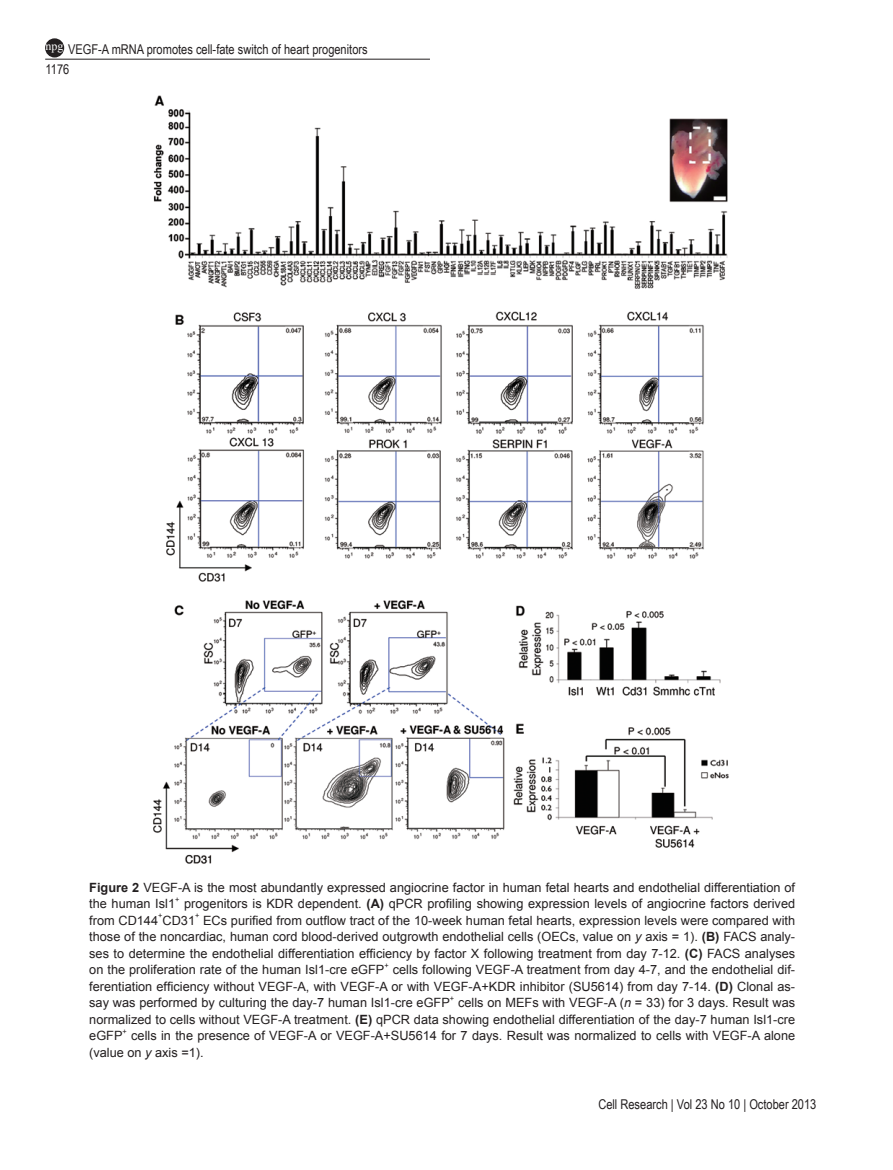
<style>
.page{position:relative;width:893px;height:1170px;background:#fff}
.page>*{position:absolute;margin:0;border:0;box-sizing:border-box;transform-origin:0 0}
.t1{font:13.5px/19.8px "Arial Narrow";color:#231f20}
.t2{font:12.75px/16.5px "Arial";color:#231f20}
.t3{font:12px "Times New Roman";color:#fff}
.t4{font:7.5px "Arial";color:#231f20}
.s1{font-weight:700}
.s2{font-style:italic}
</style>
<div class="page">
<hr style="left:45px;top:59px;width:385px;height:1px;background:#231f20">
<div style="left:46px;top:39px;width:17px;height:18px;background:#231f20;border-radius:50%"></div>
<div style="left:45px;top:38px;width:19px;height:19px;border:2px solid #231f20;border-radius:50%"></div>
<img style="left:153px;top:95px;width:576px;height:769px">
<p class="t1" style="left:46px;top:39px;width:324px;text-indent:23px">VEGF-A mRNA promotes cell-fate switch of heart progenitors<br>1176</p>
<p class="t3" style="left:46px;top:38px;width:19px">npg</p>
<p class="t2" style="left:89px;top:878px;width:707px"><span class="s1">Figure 2</span> VEGF-A is the most abundantly expressed angiocrine factor in human fetal hearts and endothelial differentiation of the human Isl1</p>
<p class="t4" style="left:175px;top:894px;width:6px">+</p>
<p class="t2" style="left:89px;top:895px;width:707px;text-indent:95px">progenitors is KDR dependent. <span class="s1">(A)</span> qPCR profiling showing expression levels of angiocrine factors derived from CD144 CD31</p>
<p class="t4" style="left:158px;top:910px;width:6px">+</p>
<p class="t4" style="left:195px;top:910px;width:6px">+</p>
<p class="t2" style="left:89px;top:911px;width:707px;text-align:justify;text-indent:114px">ECs purified from outflow tract of the 10-week human fetal hearts, expression levels were compared with those of the noncardiac, human cord blood-derived outgrowth endothelial cells (OECs, value on <span class="s2">y</span> axis = 1). <span class="s1">(B)</span> FACS analy&shy;ses to determine the endothelial differentiation efficiency by factor X following treatment from day 7-12. <span class="s1">(C)</span> FACS analyses on the proliferation rate of the human Isl1-cre eGFP</p>
<p class="t4" style="left:384px;top:960px;width:6px">+</p>
<p class="t2" style="left:89px;top:961px;width:707px;text-align:justify;text-indent:304px">cells following VEGF-A treatment from day 4-7, and the endothelial dif&shy;ferentiation efficiency without VEGF-A, with VEGF-A or with VEGF-A+KDR inhibitor (SU5614) from day 7-14. <span class="s1">(D)</span> Clonal as&shy;say was performed by culturing the day-7 human Isl1-cre eGFP</p>
<p class="t4" style="left:450px;top:993px;width:6px">+</p>
<p class="t2" style="left:89px;top:994px;width:707px;text-align:justify;text-indent:369px">cells on MEFs with VEGF-A (<span class="s2">n</span> = 33) for 3 days. Result was normalized to cells without VEGF-A treatment. <span class="s1">(E)</span> qPCR data showing endothelial differentiation of the day-7 human Isl1-cre eGFP</p>
<p class="t4" style="left:123px;top:1026px;width:6px">+</p>
<p class="t2" style="left:89px;top:1027px;width:707px;text-indent:42px">cells in the presence of VEGF-A or VEGF-A+SU5614 for 7 days. Result was normalized to cells with VEGF-A alone (value on <span class="s2">y</span> axis =1).</p>
<p class="t1" style="left:598px;top:1093px;width:220px">Cell Research | Vol 23 No 10 | October 2013</p>
</div>
